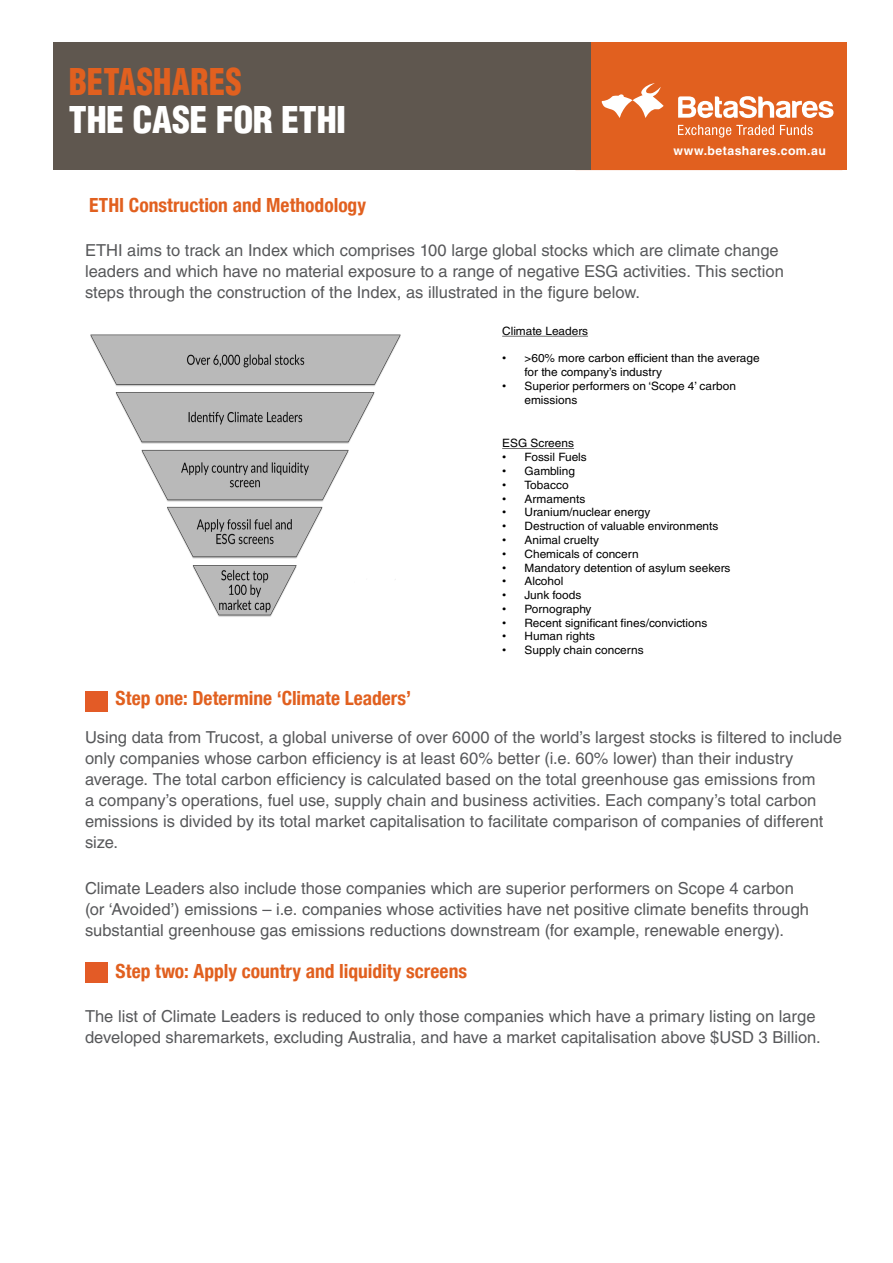
<style>
.page{position:relative;width:893px;height:1263px;background:#fff}
.page>*{position:absolute;margin:0;border:0;box-sizing:border-box;transform-origin:0 0}
.t1{font:900 condensed 36px "Helvetica LT Std";letter-spacing:-.01em;color:#fff}
.t2{font:900 condensed 36px "Helvetica LT Std";letter-spacing:.005em;color:#e1601f;scale:.91 1}
.Fact_-_Summary_Subhe{font:700 condensed 19.5px "Helvetica Neue LT Com";color:#e1601f}
.Fact_-_Summary_Subhe-2{font:16.5px/21px "Helvetica LT Std";color:#57585a}
.t3{font:700 12.3px "Helvetica LT Std";letter-spacing:.035em;color:#fff}
.t4{font:11.55px/13.8px "Helvetica LT Std";letter-spacing:.005em;color:#000}
.s1{font-family:"Arial"}
</style>
<div class="page">
<img style="left:90px;top:334px;width:311px;height:283px">
<svg style="left:502px;top:336px;width:86px;height:1px"></svg>
<svg style="left:502px;top:448px;width:72px;height:1px"></svg>
<div style="left:85px;top:962px;width:22px;height:21px;background:#e35b26"></div>
<div style="left:85px;top:691px;width:22px;height:21px;background:#e35b26"></div>
<div style="left:576px;top:43px;width:270px;height:127px;background:#e1601f"></div>
<div style="left:53px;top:43px;width:538px;height:127px;background:#5f574f"></div>
<svg style="left:601px;top:83px;width:63px;height:35px"></svg>
<svg style="left:678px;top:96px;width:155px;height:42px"></svg>
<p class="t2" style="left:69px;top:59px;width:192px">BETASHARES</p>
<p class="t1" style="left:69px;top:97px;width:279px">THE CASE FOR ETHI</p>
<p class="t3" style="left:673px;top:143px;width:154px">www.betashares.com.au</p>
<p class="Fact_-_Summary_Subhe" style="left:89px;top:193px;width:278px">ETHI Construction and Methodology</p>
<p class="Fact_-_Summary_Subhe-2" style="left:85px;top:240px;width:700px">ETHI aims to track an Index which comprises 100 large global stocks which are climate change leaders and which have no material exposure to a range of negative ESG activities. This section steps through the construction of the Index, as illustrated in the figure below.</p>
<p class="Fact_-_Summary_Subhe" style="left:116px;top:687px;width:297px">Step one: Determine ‘Climate Leaders’</p>
<p class="t4" style="left:502px;top:324px;width:87px">Climate Leaders</p>
<p class="t4" style="left:524px;top:351px;width:237px;text-indent:-22px"><span class="s1">•</span> &gt;60% more carbon efficient than the average for the company’s industry</p>
<p class="t4" style="left:524px;top:379px;width:213px;text-indent:-22px"><span class="s1">•</span> Superior performers on ‘Scope 4’ carbon emissions</p>
<p class="t4" style="left:502px;top:436px;width:73px">ESG Screens</p>
<p class="t4" style="left:502px;top:450px;width:86px"><span class="s1">•</span> Fossil Fuels</p>
<p class="t4" style="left:502px;top:464px;width:74px"><span class="s1">•</span> Gambling</p>
<p class="t4" style="left:502px;top:478px;width:68px"><span class="s1">•</span> Tobacco</p>
<p class="t4" style="left:502px;top:492px;width:85px"><span class="s1">•</span> Armaments</p>
<p class="t4" style="left:502px;top:505px;width:150px"><span class="s1">•</span> Uranium/nuclear energy</p>
<p class="t4" style="left:502px;top:519px;width:218px"><span class="s1">•</span> Destruction of valuable environments</p>
<p class="t4" style="left:502px;top:533px;width:98px"><span class="s1">•</span> Animal cruelty</p>
<p class="t4" style="left:502px;top:547px;width:138px"><span class="s1">•</span> Chemicals of concern</p>
<p class="t4" style="left:502px;top:560px;width:230px"><span class="s1">•</span> Mandatory detention of asylum seekers</p>
<p class="t4" style="left:502px;top:574px;width:63px"><span class="s1">•</span> Alcohol</p>
<p class="t4" style="left:502px;top:588px;width:81px"><span class="s1">•</span> Junk foods</p>
<p class="t4" style="left:502px;top:602px;width:91px"><span class="s1">•</span> Pornography</p>
<p class="t4" style="left:502px;top:616px;width:207px"><span class="s1">•</span> Recent significant fines/convictions</p>
<p class="t4" style="left:502px;top:629px;width:94px"><span class="s1">•</span> Human rights</p>
<p class="t4" style="left:502px;top:643px;width:143px"><span class="s1">•</span> Supply chain concerns</p>
<p class="Fact_-_Summary_Subhe-2" style="left:85px;top:726px;width:758px">Using data from Trucost, a global universe of over 6000 of the world’s largest stocks is filtered to include only companies whose carbon efficiency is at least 60% better (i.e. 60% lower) than their industry average. The total carbon efficiency is calculated based on the total greenhouse gas emissions from<br>a company’s operations, fuel use, supply chain and business activities. Each company’s total carbon emissions is divided by its total market capitalisation to facilitate comparison of companies of different size.</p>
<p class="Fact_-_Summary_Subhe-2" style="left:85px;top:878px;width:726px">Climate Leaders also include those companies which are superior performers on Scope 4 carbon (or ‘Avoided’) emissions – i.e. companies whose activities have net positive climate benefits through substantial greenhouse gas emissions reductions downstream (for example, renewable energy).</p>
<p class="Fact_-_Summary_Subhe" style="left:116px;top:959px;width:353px">Step two: Apply country and liquidity screens</p>
<p class="Fact_-_Summary_Subhe-2" style="left:85px;top:1005px;width:737px">The list of Climate Leaders is reduced to only those companies which have a primary listing on large developed sharemarkets, excluding Australia, and have a market capitalisation above $USD 3 Billion.</p>
</div>
